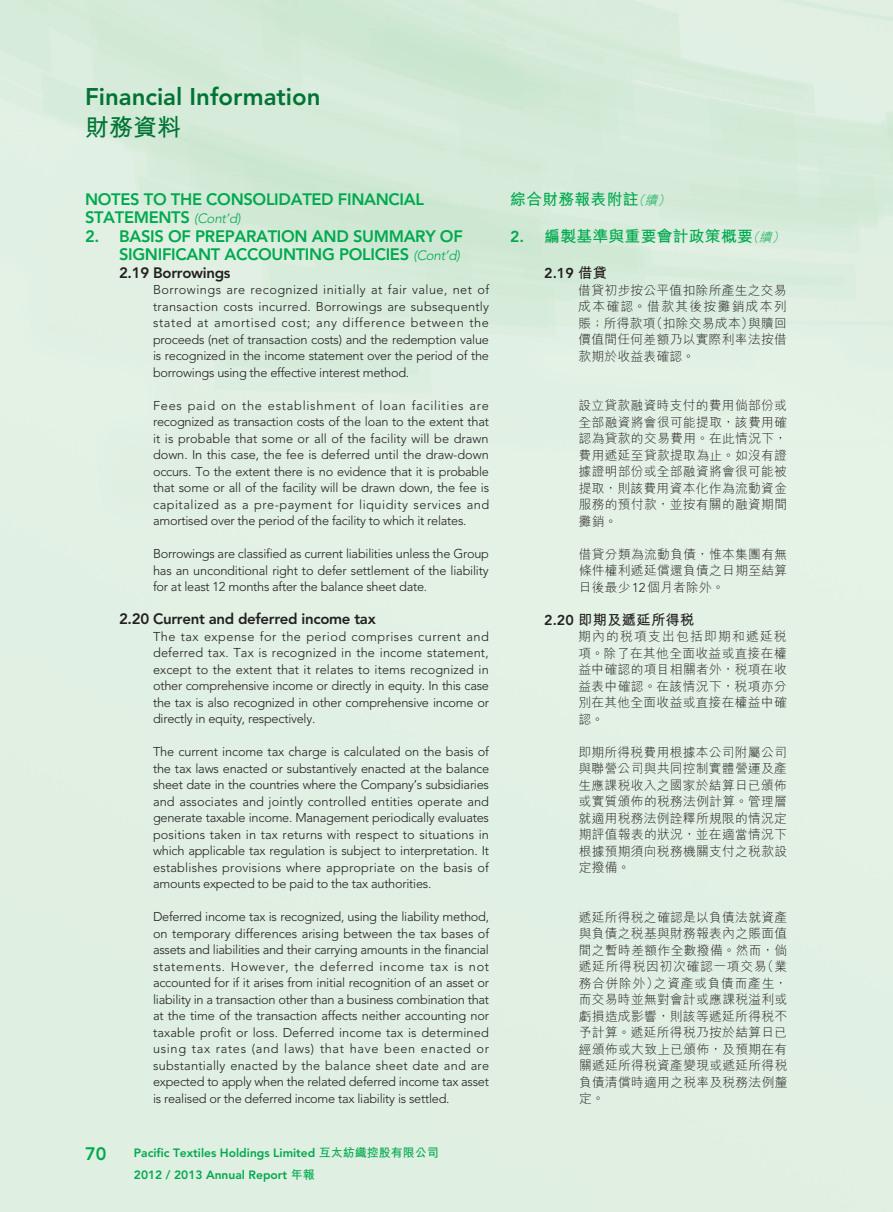
<style>
.page{position:relative;width:893px;height:1212px;background:#fff}
.page>*{position:absolute;margin:0;border:0;box-sizing:border-box;transform-origin:0 0}
.t1{font:800 24px "Avenir LT Std";color:#007434}
.t2{font:700 24px "M Hei HK";color:#007434}
.t3{font:800 18px "Avenir LT Std";color:#00a94e}
.t4{font:800 16.5px/18px "Avenir LT Std";letter-spacing:-.02em;color:#00a94e;text-align:right}
.t5{font:700 15.75px "M Hei HK";letter-spacing:.02em;color:#00a94e}
.t6{font:800 15px "Avenir LT Std";letter-spacing:-.02em;color:#231f20}
.t7{font:700 14.25px "M Hei HK";letter-spacing:.02em;color:#231f20}
.t8{font:800 14.25px "Avenir LT Std";color:#231f20}
.t9{font:italic 300 13.5px "Avenir LT Std";color:#00a94e}
.t10{font:300 12.75px/16.5px "Avenir LT Std";letter-spacing:-.02em;color:#231f20;text-align:justify}
.t11{font:300 12.75px/16.5px "M Hei HK";letter-spacing:.025em;color:#231f20;text-align:justify}
.t12{font:800 12px/22.5px "Avenir LT Std";color:#00a94e}
.s1{font-weight:300;font-style:italic;font-size:13.5px}
.s2{font-family:"M Hei HK";font-weight:700}
.s3{font-weight:300;font-style:italic;font-size:12.75px}
.s4{font-family:"Avenir LT Std";font-weight:800}
.s5{font-family:"Avenir LT Std"}
</style>
<div class="page">
<h1 class="t1" style="left:85px;top:82px;width:237px">Financial Information</h1>
<h1 class="t2" style="left:85px;top:110px;width:97px">財務資料</h1>
<p class="t4" style="left:85px;top:190px;width:24px">Notes</p>
<p class="t4" style="left:144px;top:190px;width:39px">to the</p>
<p class="t4" style="left:206px;top:190px;width:23px">Consolidated</p>
<p class="t4" style="left:338px;top:190px;width:20px">Financial</p>
<p class="t4" style="left:85px;top:208px;width:21px">Statements</p>
<p class="t9" style="left:194px;top:210px;width:48px">(Cont’d)</p>
<p class="t4" style="left:85px;top:227px;width:379px">2. BASIS OF PREPARATION AND SUMMARY OF<br>SIGNIFICANT ACCOUNTING POLICIES <span class="s1">(Cont’d)</span></p>
<p class="t6" style="left:119px;top:264px;width:113px">2.19 Borrowings</p>
<p class="t10" style="left:153px;top:282px;width:338px">Borrowings are recognized initially at fair value, net of transaction costs incurred. Borrowings are subsequently stated at amortised cost; any difference between the proceeds (net of transaction costs) and the redemption value is recognized in the income statement over the period of the borrowings using the effective interest method.</p>
<p class="t10" style="left:153px;top:397px;width:338px">Fees paid on the establishment of loan facilities are recognized as transaction costs of the loan to the extent that it is probable that some or all of the facility will be drawn down. In this case, the fee is deferred until the draw-down occurs. To the extent there is no evidence that it is probable that some or all of the facility will be drawn down, the fee is capitalized as a pre-payment for liquidity services and amortised over the period of the facility to which it relates.</p>
<p class="t10" style="left:153px;top:545px;width:337px">Borrowings are classified as current liabilities unless the Group has an unconditional right to defer settlement of the liability for at least 12 months after the balance sheet date.</p>
<p class="t6" style="left:119px;top:610px;width:258px">2.20 Current and deferred income tax</p>
<p class="t10" style="left:153px;top:628px;width:338px">The tax expense for the period comprises current and deferred tax. Tax is recognized in the income statement, except to the extent that it relates to items recognized in other comprehensive income or directly in equity. In this case the tax is also recognized in other comprehensive income or directly in equity, respectively.</p>
<p class="t10" style="left:153px;top:743px;width:338px">The current income tax charge is calculated on the basis of the tax laws enacted or substantively enacted at the balance sheet date in the countries where the Company’s subsidiaries and associates and jointly controlled entities operate and generate taxable income. Management periodically evaluates positions taken in tax returns with respect to situations in which applicable tax regulation is subject to interpretation. It establishes provisions where appropriate on the basis of amounts expected to be paid to the tax authorities.</p>
<p class="t10" style="left:153px;top:908px;width:338px">Deferred income tax is recognized, using the liability method, on temporary differences arising between the tax bases of assets and liabilities and their carrying amounts in the financial statements. However, the deferred income tax is not accounted for if it arises from initial recognition of an asset or liability in a transaction other than a business combination that at the time of the transaction affects neither accounting nor taxable profit or loss. Deferred income tax is determined using tax rates (and laws) that have been enacted or substantially enacted by the balance sheet date and are expected to apply when the related deferred income tax asset is realised or the deferred income tax liability is settled.</p>
<h2 class="t3" style="left:85px;top:1143px;width:23px">70</h2>
<p class="t12" style="left:134px;top:1141px;width:306px">Pacific Textiles Holdings Limited <span class="s2">互太紡織控股有限公司<br></span>2012 / 2013 Annual Report <span class="s2">年報</span></p>
<p class="t5" style="left:510px;top:188px;width:164px">綜合財務報表附註<span class="s3">（續）</span></p>
<p class="t5" style="left:510px;top:225px;width:279px"><span class="s4">2.</span> 編製基準與重要會計政策概要<span class="s3">（續）</span></p>
<p class="t8" style="left:544px;top:265px;width:64px">2.19 <span class="s2">借貸</span></p>
<p class="t11" style="left:578px;top:281px;width:210px">借貸初步按公平值扣除所產生之交易成本確認。借款其後按攤銷成本列賬；所得款項（扣除交易成本）與贖回價值間任何差額乃以實際利率法按借款期於收益表確認。</p>
<p class="t11" style="left:578px;top:397px;width:210px">設立貸款融資時支付的費用倘部份或全部融資將會很可能提取，該費用確認為貸款的交易費用。在此情況下，費用遞延至貸款提取為止。如沒有證據證明部份或全部融資將會很可能被提取，則該費用資本化作為流動資金服務的預付款，並按有關的融資期間攤銷。</p>
<p class="t11" style="left:579px;top:545px;width:210px">借貸分類為流動負債，惟本集團有無條件權利遞延償還負債之日期至結算日後最少<span class="s5">12</span>個月者除外。</p>
<p class="t7" style="left:544px;top:609px;width:152px"><span class="s4">2.20</span> 即期及遞延所得稅</p>
<p class="t11" style="left:578px;top:628px;width:210px">期內的稅項支出包括即期和遞延稅項。除了在其他全面收益或直接在權益中確認的項目相關者外，稅項在收益表中確認。在該情況下，稅項亦分別在其他全面收益或直接在權益中確認。</p>
<p class="t11" style="left:578px;top:743px;width:210px">即期所得稅費用根據本公司附屬公司與聯營公司與共同控制實體營運及產生應課稅收入之國家於結算日已頒佈或實質頒佈的稅務法例計算。管理層就適用稅務法例詮釋所規限的情況定期評值報表的狀況，並在適當情況下根據預期須向稅務機關支付之稅款設定撥備。</p>
<p class="t11" style="left:579px;top:908px;width:210px">遞延所得稅之確認是以負債法就資產與負債之稅基與財務報表內之賬面值間之暫時差額作全數撥備。然而，倘遞延所得稅因初次確認一項交易（業務合併除外）之資產或負債而產生，而交易時並無對會計或應課稅溢利或虧損造成影響，則該等遞延所得稅不予計算。遞延所得稅乃按於結算日已經頒佈或大致上已頒佈，及預期在有關遞延所得稅資產變現或遞延所得稅負債清償時適用之稅率及稅務法例釐定。</p>
</div>
